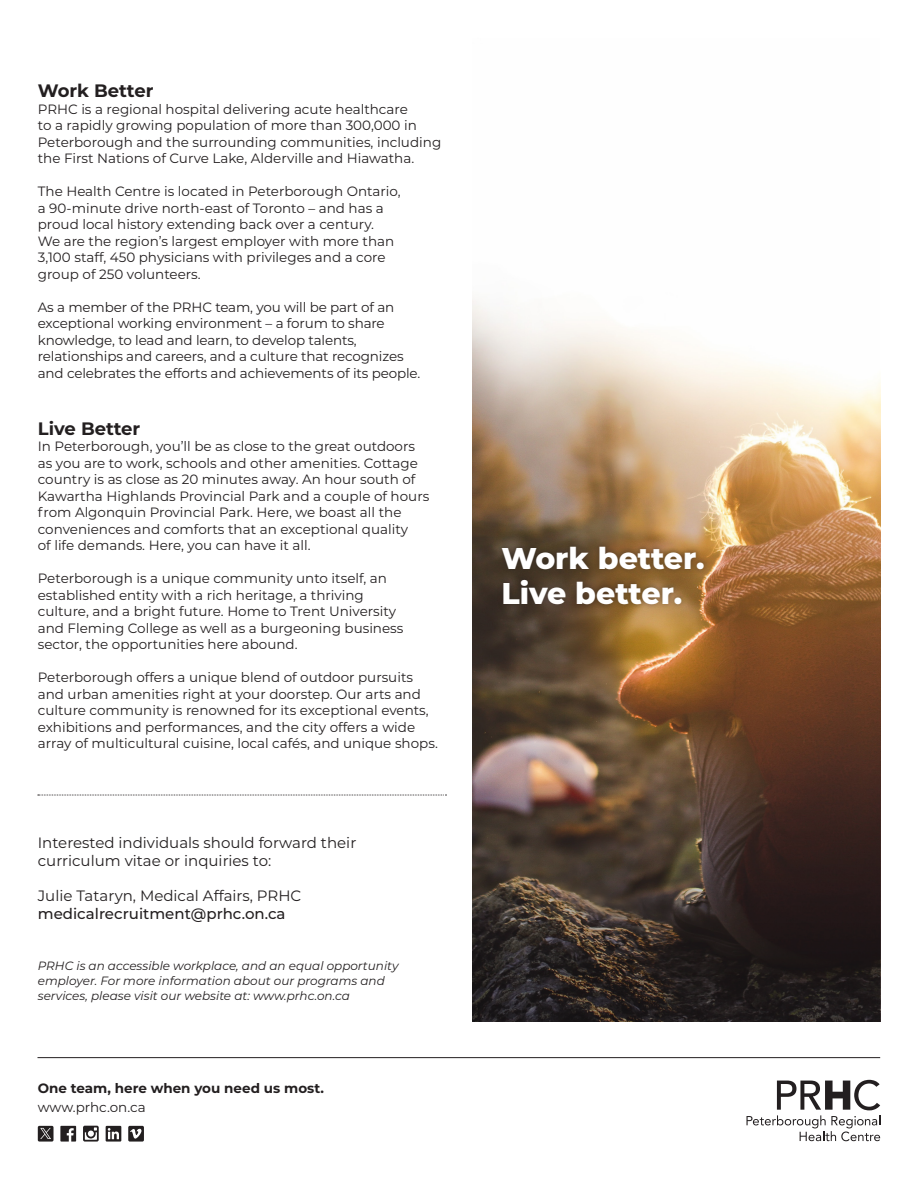
<style>
.page{position:relative;width:918px;height:1188px;background:#fff}
.page>*{position:absolute;margin:0;border:0;box-sizing:border-box;transform-origin:0 0}
.t1{font:800 30px "Montserrat";color:#fff}
.t2{font:700 18px "Montserrat";color:#231f20}
.t3{font:15px/18px "Montserrat";color:#231f20}
.t4{font:500 15px "Montserrat";color:#231f20}
.t5{font:13.5px/16.5px "Montserrat";color:#231f20}
.t6{font:700 13.5px "Montserrat";color:#231f20}
.t7{font:italic 12px/15px "Montserrat";color:#231f20}
</style>
<div class="page">
<hr style="left:38px;top:1057px;width:842px;height:1px;background:#231f20">
<img style="left:473px;top:299px;width:407px;height:723px">
<div style="left:496px;top:541px;width:214px;height:69px;background:#231f20;opacity:.5"></div>
<svg style="left:38px;top:795px;width:408px;height:1px"></svg>
<svg style="left:747px;top:1080px;width:133px;height:61px"></svg>
<svg style="left:38px;top:1126px;width:16px;height:16px"></svg>
<svg style="left:60px;top:1126px;width:16px;height:16px"></svg>
<svg style="left:83px;top:1126px;width:16px;height:16px"></svg>
<svg style="left:106px;top:1126px;width:15px;height:16px"></svg>
<svg style="left:128px;top:1126px;width:16px;height:16px"></svg>
<p class="t2" style="left:38px;top:78px;width:117px">Work Better</p>
<p class="t5" style="left:38px;top:100px;width:405px">PRHC is a regional hospital delivering acute healthcare<br>to a rapidly growing population of more than 300,000 in Peterborough and the surrounding communities, including the First Nations of Curve Lake, Alderville and Hiawatha.</p>
<p class="t5" style="left:38px;top:183px;width:364px">The Health Centre is located in Peterborough Ontario, a 90-minute drive north-east of Toronto – and has a proud local history extending back over a century.<br>We are the region’s largest employer with more than 3,100 staff, 450 physicians with privileges and a core group of 250 volunteers.</p>
<p class="t5" style="left:38px;top:298px;width:384px">As a member of the PRHC team, you will be part of an exceptional working environment – a forum to share knowledge, to lead and learn, to develop talents, relationships and careers, and a culture that recognizes and celebrates the efforts and achievements of its people.</p>
<p class="t2" style="left:38px;top:415px;width:104px">Live Better</p>
<p class="t5" style="left:38px;top:438px;width:393px">In Peterborough, you’ll be as close to the great outdoors as you are to work, schools and other amenities. Cottage country is as close as 20 minutes away. An hour south of Kawartha Highlands Provincial Park and a couple of hours from Algonquin Provincial Park. Here, we boast all the conveniences and comforts that an exceptional quality<br>of life demands. Here, you can have it all.</p>
<p class="t5" style="left:38px;top:570px;width:367px">Peterborough is a unique community unto itself, an established entity with a rich heritage, a thriving culture, and a bright future. Home to Trent University and Fleming College as well as a burgeoning business sector, the opportunities here abound.</p>
<p class="t5" style="left:38px;top:669px;width:402px">Peterborough offers a unique blend of outdoor pursuits and urban amenities right at your doorstep. Our arts and culture community is renowned for its exceptional events, exhibitions and performances, and the city offers a wide array of multicultural cuisine, local cafés, and unique shops.</p>
<p class="t3" style="left:38px;top:833px;width:320px">Interested individuals should forward their curriculum vitae or inquiries to:</p>
<p class="t3" style="left:38px;top:886px;width:265px">Julie Tataryn, Medical Affairs, PRHC</p>
<p class="t4" style="left:38px;top:903px;width:249px">medicalrecruitment@prhc.on.ca</p>
<p class="t7" style="left:38px;top:958px;width:362px">PRHC is an accessible workplace, and an equal opportunity employer. For more information about our programs and</p>
<p class="t7" style="left:38px;top:988px;width:314px">services, please visit our website at: www.prhc.on.ca</p>
<p class="t6" style="left:38px;top:1078px;width:288px">One team, here when you need us most.</p>
<p class="t5" style="left:38px;top:1099px;width:109px">www.prhc.on.ca</p>
<p class="t1" style="left:501px;top:536px;width:205px">Work better.</p>
<p class="t1" style="left:501px;top:571px;width:182px">Live better.</p>
</div>
